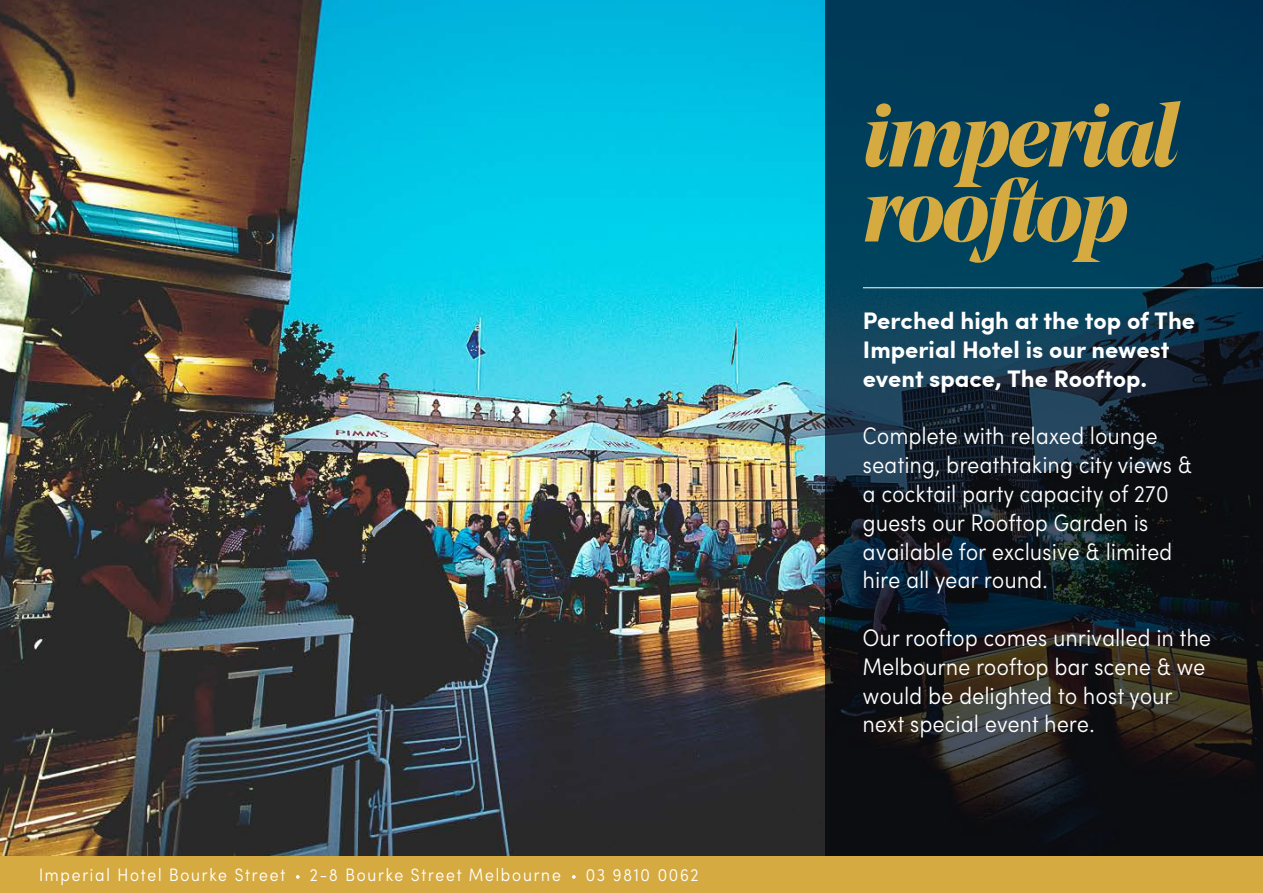
<style>
.page{position:relative;width:1263px;height:893px;background:#fff}
.page>*{position:absolute;margin:0;border:0;box-sizing:border-box;transform-origin:0 0}
.t1{font:italic 700 90px/75px "Noe Display";letter-spacing:-.03em;color:#d5aa40}
.t2{font:300 condensed 24px/28.8px "Sofia Pro";letter-spacing:.02em;color:#fff}
.t3{font:700 24px/28.8px "Sofia Pro";color:#fff}
.t4{font:300 condensed 18px "Sofia Pro";letter-spacing:.1em;color:#fff}
</style>
<div class="page">
<img style="left:0;top:0;width:826px;height:856px">
<svg style="left:826px;top:0;width:437px;height:856px;background:#0d2837"></svg>
<div style="left:0;top:856px;width:1263px;height:37px;background:#d5aa40"></div>
<hr style="left:863px;top:287px;width:400px;height:1px;background:#fff">
<svg style="left:296px;top:875px;width:4px;height:4px"></svg>
<svg style="left:572px;top:875px;width:4px;height:4px"></svg>
<p class="t4" style="left:39px;top:863px;width:248px">Imperial Hotel Bourke Street</p>
<p class="t4" style="left:310px;top:863px;width:252px">2-8 Bourke Street Melbourne</p>
<p class="t4" style="left:586px;top:863px;width:114px">03 9810 0062</p>
<h1 class="t1" style="left:863px;top:96px;width:317px">imperial rooftop</h1>
<p class="t3" style="left:863px;top:305px;width:334px">Perched high at the top of The<br>Imperial Hotel is our newest event space, The Rooftop.</p>
<p class="t2" style="left:863px;top:421px;width:330px">Complete with relaxed lounge seating, breathtaking city views &amp; a cocktail party capacity of 270 guests our Rooftop Garden is available for exclusive &amp; limited hire all year round.</p>
<p class="t2" style="left:863px;top:623px;width:349px">Our rooftop comes unrivalled in the<br>Melbourne rooftop bar scene &amp; we would be delighted to host your next special event here.</p>
</div>
